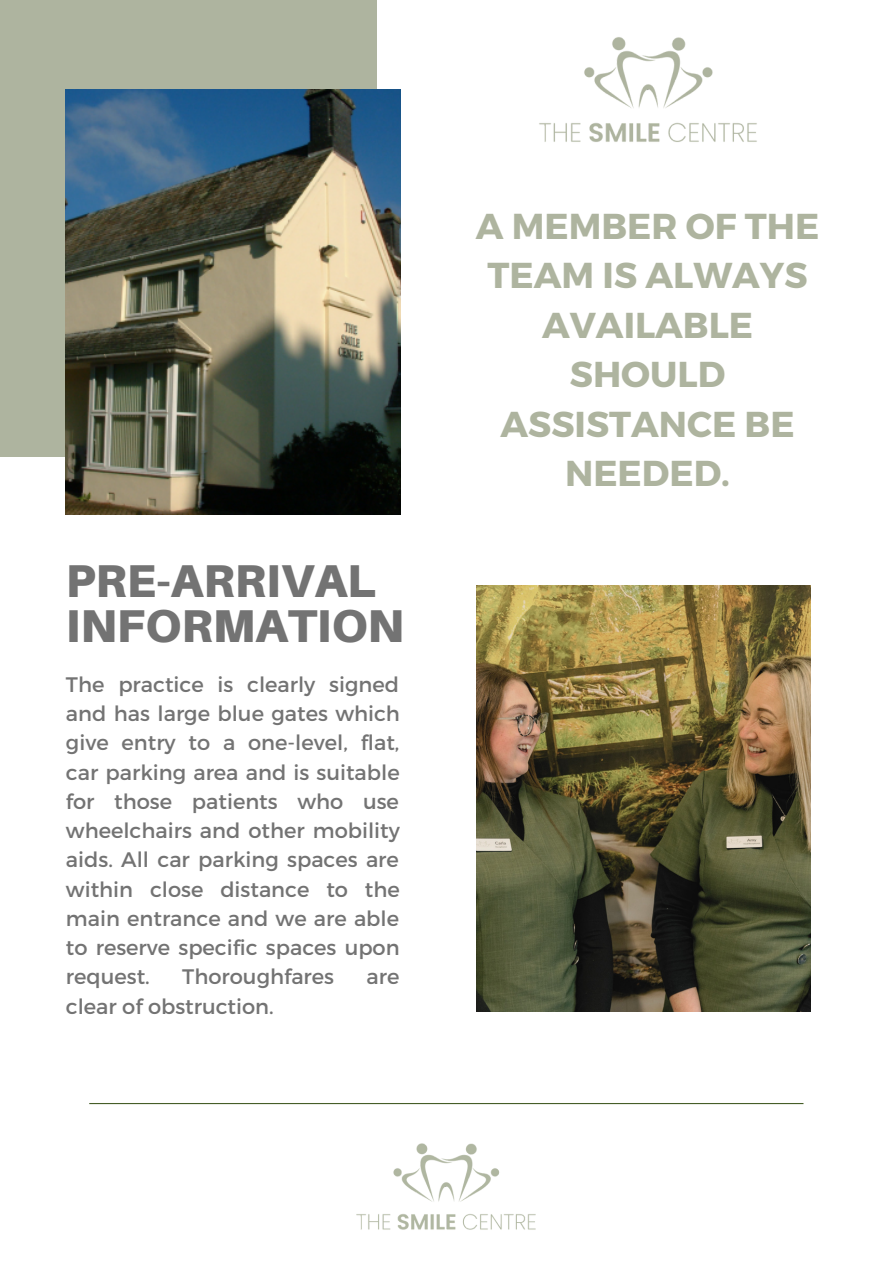
<style>
.page{position:relative;width:893px;height:1264px;background:#fff}
.page>*{position:absolute;margin:0;border:0;box-sizing:border-box;transform-origin:0 0}
.t1{font:900 46.05px/45px "Aileron";color:#737373}
.t2{font:700 36px/49.5px "Montserrat";color:#aeb49f;text-align:center}
.t3{font:21px/29.2px "Montserrat";color:#737373;text-align:justify}
</style>
<div class="page">
<div style="left:0;top:0;width:376px;height:456px;background:#aeb49f"></div>
<img style="left:66px;top:89px;width:334px;height:425px">
<hr style="left:89px;top:1102px;width:714px;height:2px;background:#465e28">
<img style="left:356px;top:1143px;width:180px;height:87px">
<img style="left:539px;top:37px;width:218px;height:105px">
<img style="left:476px;top:586px;width:334px;height:425px">
<p class="t1" style="left:66px;top:557px;width:340px">PRE-ARRIVAL<br>INFORMATION</p>
<p class="t3" style="left:66px;top:668px;width:335px">The practice is clearly signed and has large blue gates which give entry to a one-level, flat, car parking area and is suitable for those patients who use wheelchairs and other mobility aids. All car parking spaces are within close distance to the main entrance and we are able to reserve specific spaces upon request.</p>
<p class="t3" style="left:182px;top:961px;width:153px">Thoroughfares</p>
<p class="t3" style="left:366px;top:961px;width:34px">are</p>
<p class="t3" style="left:66px;top:990px;width:209px">clear of obstruction.</p>
<p class="t2" style="left:475px;top:199px;width:345px">A MEMBER OF THE<br>TEAM IS ALWAYS<br>AVAILABLE<br>SHOULD<br>ASSISTANCE BE<br>NEEDED.</p>
</div>
